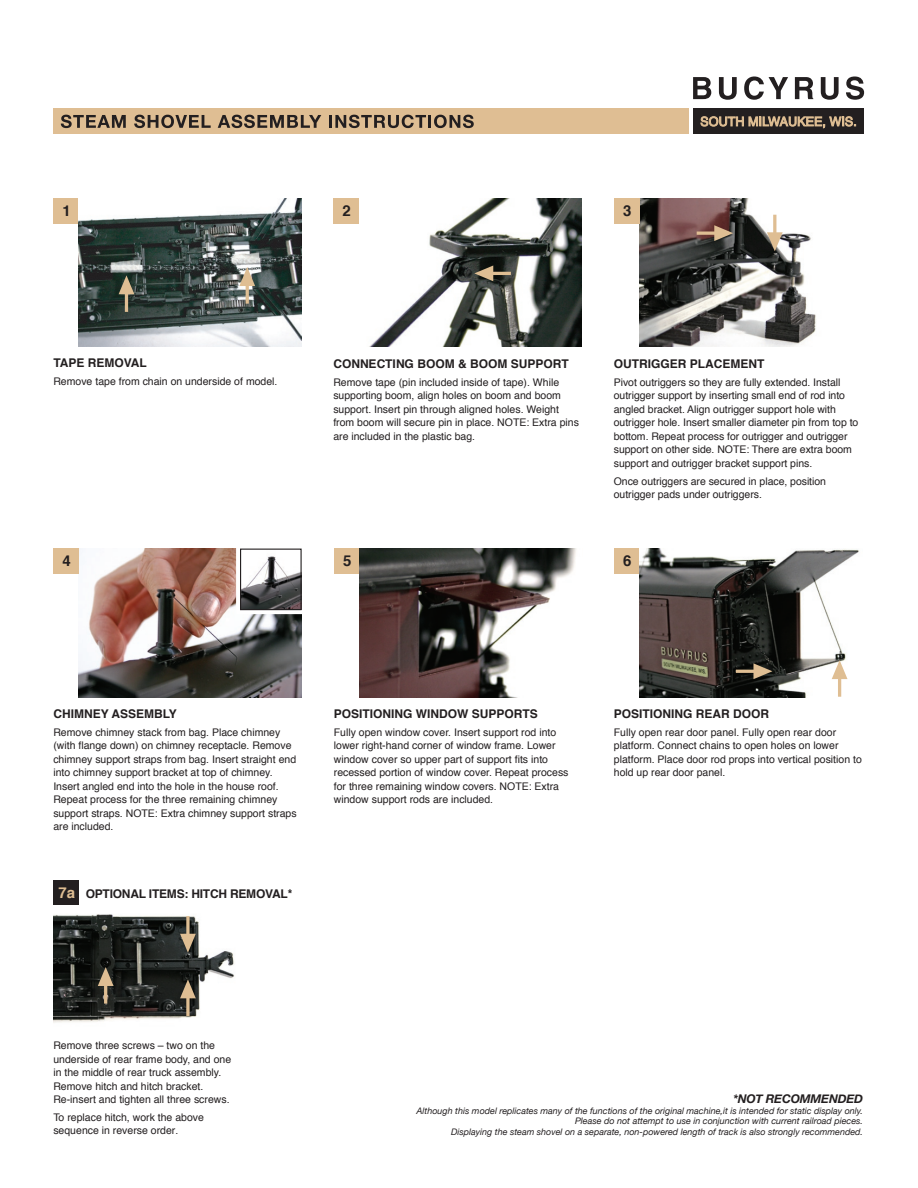
<style>
.page{position:relative;width:918px;height:1188px;background:#fff}
.page>*{position:absolute;margin:0;border:0;box-sizing:border-box;transform-origin:0 0}
.t1{font:700 15px "Helvetica";color:#231f20}
.t2{font:700 12px "Helvetica";color:#231f20}
.t3{font:700 12px "Helvetica";letter-spacing:-.02em;color:#231f20}
.t4{font:italic 700 12px "Helvetica Neue";letter-spacing:-.02em;color:#231f20}
.t5{font:10.5px/13.5px "Helvetica";color:#231f20}
.t6{font:italic 9px/10.8px "Helvetica Neue";color:#231f20;text-align:right}
.s1{font-size:15px;color:#dfbe93}
.s2{font-size:10.35px}
</style>
<div class="page">
<svg style="left:693px;top:77px;width:18px;height:22px"></svg>
<svg style="left:719px;top:77px;width:18px;height:23px"></svg>
<svg style="left:744px;top:77px;width:44px;height:23px"></svg>
<svg style="left:795px;top:77px;width:18px;height:22px"></svg>
<svg style="left:821px;top:77px;width:18px;height:23px"></svg>
<svg style="left:846px;top:76px;width:18px;height:24px"></svg>
<div style="left:693px;top:109px;width:170px;height:25px;background:#231f20"></div>
<svg style="left:701px;top:116px;width:155px;height:12px"></svg>
<div style="left:53px;top:109px;width:636px;height:25px;background:#dfbe93"></div>
<svg style="left:61px;top:115px;width:65px;height:13px"></svg>
<svg style="left:134px;top:115px;width:77px;height:13px"></svg>
<svg style="left:218px;top:115px;width:103px;height:13px"></svg>
<svg style="left:329px;top:115px;width:145px;height:13px"></svg>
<img style="left:639px;top:198px;width:177px;height:149px">
<svg style="left:767px;top:215px;width:16px;height:36px"></svg>
<svg style="left:697px;top:225px;width:36px;height:16px"></svg>
<div style="left:53px;top:198px;width:26px;height:26px;background:#dfbe93"></div>
<img style="left:79px;top:198px;width:223px;height:149px">
<svg style="left:119px;top:275px;width:15px;height:37px"></svg>
<svg style="left:239px;top:267px;width:16px;height:37px"></svg>
<img style="left:369px;top:198px;width:213px;height:149px">
<svg style="left:474px;top:266px;width:37px;height:15px"></svg>
<div style="left:333px;top:198px;width:26px;height:26px;background:#dfbe93"></div>
<div style="left:614px;top:198px;width:25px;height:26px;background:#dfbe93"></div>
<div style="left:334px;top:549px;width:25px;height:25px;background:#dfbe93"></div>
<div style="left:614px;top:549px;width:25px;height:25px;background:#dfbe93"></div>
<img style="left:359px;top:549px;width:217px;height:148px">
<img style="left:639px;top:549px;width:220px;height:148px">
<svg style="left:736px;top:663px;width:36px;height:16px"></svg>
<svg style="left:832px;top:660px;width:16px;height:37px"></svg>
<img style="left:79px;top:549px;width:223px;height:148px">
<div style="left:236px;top:545px;width:70px;height:69px;border:9px solid #fff"></div>
<img style="left:242px;top:551px;width:58px;height:57px">
<div style="left:240px;top:549px;width:62px;height:61px;border:1px solid #231f20"></div>
<div style="left:53px;top:549px;width:26px;height:25px;background:#dfbe93"></div>
<div style="left:53px;top:880px;width:26px;height:25px;background:#231f20"></div>
<img style="left:53px;top:914px;width:182px;height:109px">
<svg style="left:180px;top:916px;width:16px;height:37px"></svg>
<svg style="left:180px;top:979px;width:16px;height:37px"></svg>
<svg style="left:98px;top:967px;width:16px;height:37px"></svg>
<h1 class="t1" style="left:63px;top:197px;width:10px">1</h1>
<h1 class="t1" style="left:343px;top:197px;width:10px">2</h1>
<h1 class="t1" style="left:623px;top:197px;width:10px">3</h1>
<p class="t2" style="left:53px;top:352px;width:95px">TAPE REMOVAL</p>
<p class="t5" style="left:53px;top:375px;width:226px">Remove tape from chain on underside of model.</p>
<p class="t2" style="left:333px;top:352px;width:237px">CONNECTING BOOM &amp; BOOM SUPPORT</p>
<p class="t5" style="left:333px;top:375px;width:247px">Remove tape (pin included inside of tape). While supporting boom, align holes on boom and boom support. Insert pin through aligned holes. Weight from boom will secure pin in place. NOTE: Extra pins are included in the plastic bag.</p>
<p class="t2" style="left:614px;top:352px;width:152px">OUTRIGGER PLACEMENT</p>
<p class="t5" style="left:614px;top:375px;width:246px">Pivot outriggers so they are fully extended. Install outrigger support by inserting small end of rod into angled bracket. Align outrigger support hole with outrigger hole. Insert smaller diameter pin from top to bottom. Repeat process for outrigger and outrigger support on other side. NOTE: There are extra boom support and outrigger bracket support pins.</p>
<p class="t5" style="left:614px;top:474px;width:214px">Once outriggers are secured in place, position outrigger pads under outriggers.</p>
<h1 class="t1" style="left:63px;top:548px;width:10px">4</h1>
<h1 class="t1" style="left:343px;top:548px;width:10px">5</h1>
<h1 class="t1" style="left:623px;top:548px;width:10px">6</h1>
<p class="t2" style="left:53px;top:703px;width:125px">CHIMNEY ASSEMBLY</p>
<p class="t5" style="left:53px;top:725px;width:245px">Remove chimney stack from bag. Place chimney (with flange down) on chimney receptacle. Remove chimney support straps from bag. Insert straight end into chimney support bracket at top of chimney.<br>Insert angled end into the hole in the house roof.<br>Repeat process for the three remaining chimney support straps. NOTE: Extra chimney support straps are included.</p>
<p class="t3" style="left:58px;top:883px;width:235px"><span class="s1">7a</span> OPTIONAL ITEMS: HITCH REMOVAL*</p>
<p class="t2" style="left:334px;top:703px;width:206px">POSITIONING WINDOW SUPPORTS</p>
<p class="t5" style="left:334px;top:725px;width:236px">Fully open window cover. Insert support rod into lower right-hand corner of window frame. Lower window cover so upper part of support fits into recessed portion of window cover. Repeat process for three remaining window covers. NOTE: Extra window support rods are included.</p>
<p class="t2" style="left:614px;top:703px;width:157px">POSITIONING REAR DOOR</p>
<p class="t5" style="left:614px;top:725px;width:250px">Fully open rear door panel. Fully open rear door platform. Connect chains to open holes on lower platform. Place door rod props into vertical position to hold up rear door panel.</p>
<p class="t5" style="left:53px;top:1038px;width:179px">Remove three screws – two on the underside of rear frame body, and one in the middle of rear truck assembly.<br>Remove hitch and hitch bracket.<br>Re-insert and tighten all three screws.</p>
<p class="t5" style="left:53px;top:1111px;width:152px">To replace hitch, work the above sequence in reverse order<span class="s2">.</span></p>
<p class="t4" style="left:733px;top:1091px;width:131px">*NOT RECOMMENDED</p>
<p class="t6" style="left:417px;top:1105px;width:448px">Although this model replicates many of the functions of the original machine,it is intended for static display only.<br>Please do not attempt to use in conjunction with current railroad pieces.<br>Displaying the steam shovel on a separate, non-powered length of track is also strongly recommended.</p>
</div>
